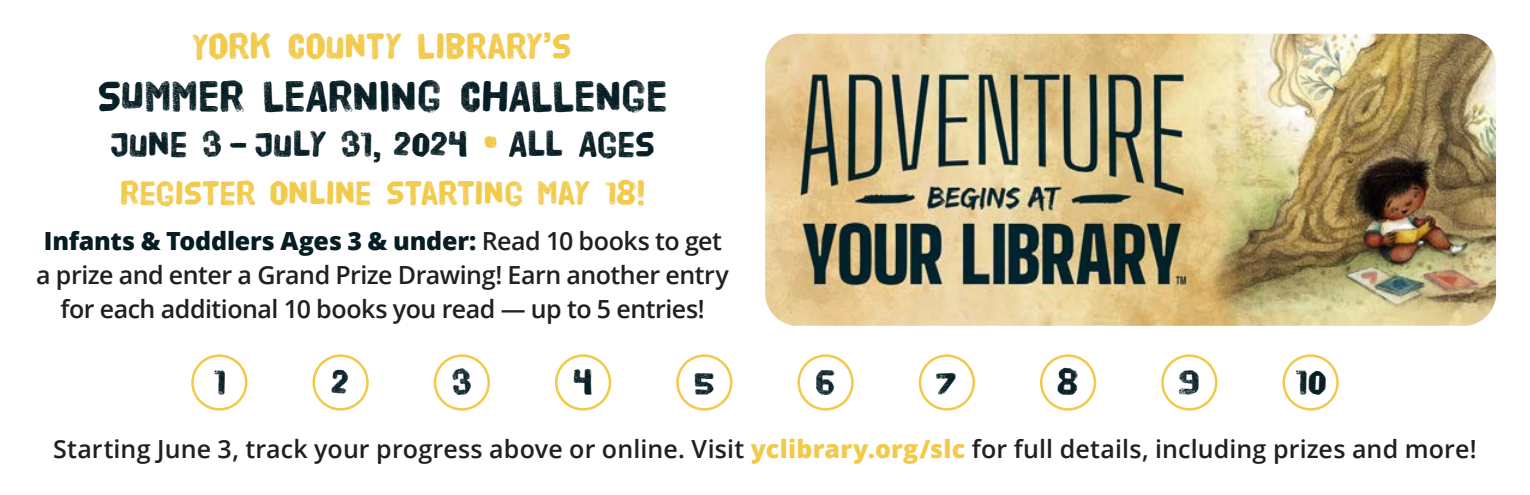
<style>
.page{position:relative;width:1530px;height:495px;background:#fff}
.page>*{position:absolute;margin:0;border:0;box-sizing:border-box;transform-origin:0 0}
.t1{font:45px "HVD Poster";letter-spacing:-.01em;color:#061d23}
.t2{font:37.5px "HVD Poster";letter-spacing:-.01em;color:#061d23}
.t3{font:37.5px "HVD Poster";letter-spacing:-.005em;color:#f2c949}
.t4{font:35px "HVD Poster";letter-spacing:-.01em;color:#f2c949}
.t5{font:600 25px/33.8px "Open Sans";letter-spacing:-.005em;color:#231f20;text-align:center}
.s1{font-size:45px;color:#f2c949}
.s2{font-weight:800;color:#061d23}
.s3{font-weight:800;color:#f2c949}
</style>
<div class="page">
<div style="left:191px;top:354px;width:57px;height:57px;border:2px solid #f2c949;border-radius:50%"></div>
<div style="left:798px;top:354px;width:56px;height:57px;border:2px solid #f2c949;border-radius:50%"></div>
<div style="left:312px;top:354px;width:57px;height:57px;border:2px solid #f2c949;border-radius:50%"></div>
<div style="left:919px;top:354px;width:56px;height:57px;border:2px solid #f2c949;border-radius:50%"></div>
<div style="left:434px;top:354px;width:56px;height:57px;border:2px solid #f2c949;border-radius:50%"></div>
<div style="left:1040px;top:354px;width:56px;height:57px;border:2px solid #f2c949;border-radius:50%"></div>
<div style="left:555px;top:354px;width:56px;height:57px;border:2px solid #f2c949;border-radius:50%"></div>
<div style="left:1161px;top:354px;width:57px;height:57px;border:2px solid #f2c949;border-radius:50%"></div>
<div style="left:676px;top:354px;width:56px;height:57px;border:2px solid #f2c949;border-radius:50%"></div>
<div style="left:1282px;top:354px;width:57px;height:57px;border:2px solid #f2c949;border-radius:50%"></div>
<img style="left:765px;top:34px;width:731px;height:292px">
<p class="t3" style="left:191px;top:29px;width:382px">YORK COUNTY LIBRARY’S</p>
<p class="t1" style="left:97px;top:76px;width:572px">SUMMER LEARNING CHALLENGE</p>
<p class="t2" style="left:110px;top:127px;width:546px">JUNE 3 – JULY 31, 2024 <span class="s1">•</span> ALL AGES</p>
<p class="t4" style="left:120px;top:178px;width:527px">REGISTER ONLINE STARTING MAY 18!</p>
<p class="t5" style="left:36px;top:224px;width:694px"><span class="s2">Infants &amp; Toddlers Ages 3 &amp; under:</span> Read 10 books to get a prize and enter a Grand Prize Drawing! Earn another entry for each additional 10 books you read — up to 5 entries!</p>
<p class="t2" style="left:213px;top:365px;width:15px">1</p>
<p class="t2" style="left:331px;top:365px;width:20px">2</p>
<p class="t2" style="left:452px;top:365px;width:20px">3</p>
<p class="t2" style="left:573px;top:365px;width:21px">4</p>
<p class="t2" style="left:694px;top:365px;width:23px">5</p>
<p class="t2" style="left:816px;top:365px;width:21px">6</p>
<p class="t2" style="left:936px;top:365px;width:23px">7</p>
<p class="t2" style="left:1057px;top:365px;width:23px">8</p>
<p class="t2" style="left:1179px;top:365px;width:23px">9</p>
<p class="t2" style="left:1295px;top:365px;width:34px">10</p>
<p class="t5" style="left:53px;top:431px;width:1425px">Starting June 3, track your progress above or online. Visit <span class="s3">yclibrary.org/slc</span> for full details, including prizes and more!</p>
</div>
